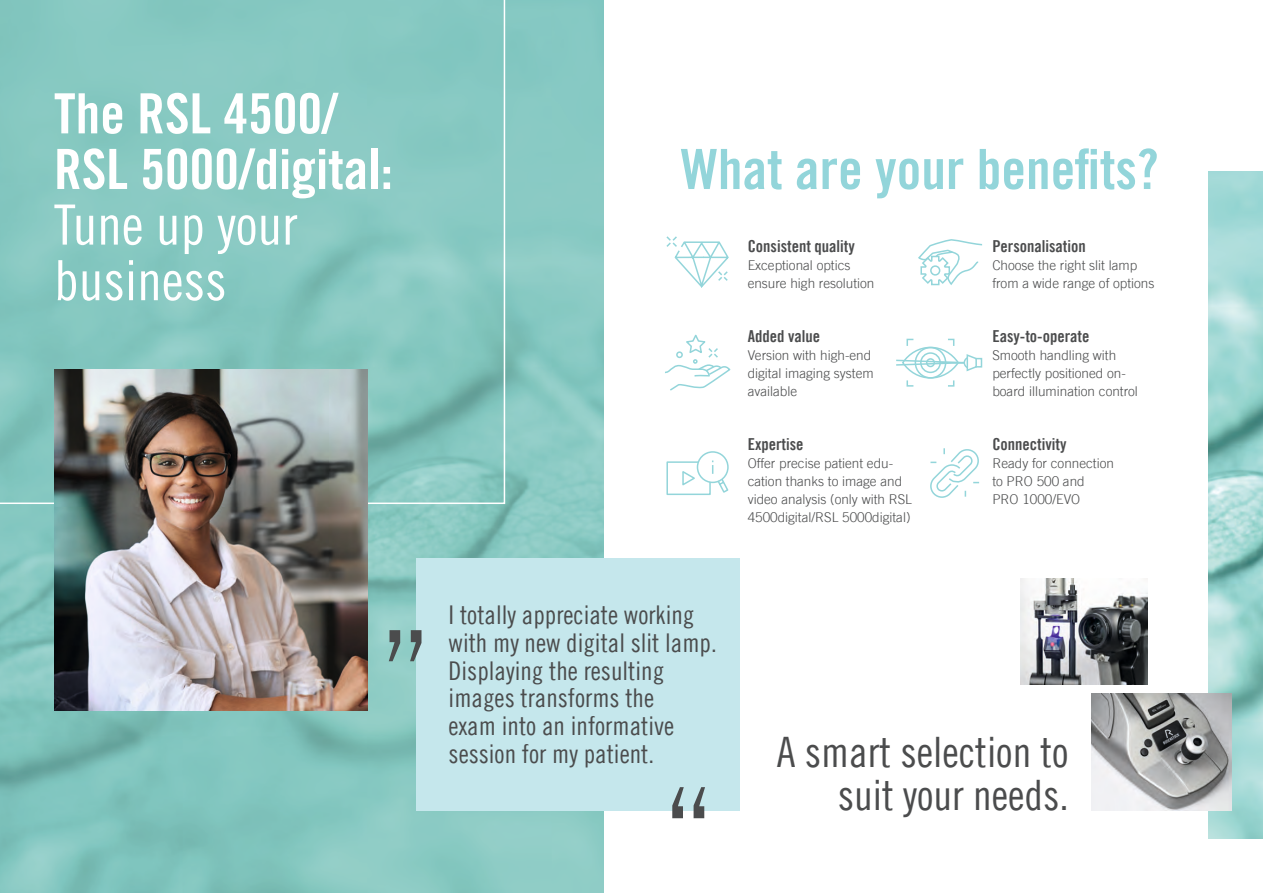
<style>
.page{position:relative;width:1263px;height:893px;background:#fff}
.page>*{position:absolute;margin:0;border:0;box-sizing:border-box;transform-origin:0 0}
.t1{font:127.5px "Trade Gothic LT Cond Eighteen";color:#4b4c4d}
.t2{font:55.5px/55.7px "Trade Gothic LT Bold Cond Twenty";color:#fff}
.t3{font:55.5px "Trade Gothic LT Bold Cond Twenty";color:#93d5da}
.t4{font:55.5px/55.7px "Trade Gothic LT Cond Eighteen";color:#fff}
.t5{font:42px/43.2px "Trade Gothic LT Cond Eighteen";color:#4b4c4d;text-align:right}
.t6{font:25.95px/27.8px "Trade Gothic LT Cond Eighteen";color:#4b4c4d}
.t7{font:16.5px "Trade Gothic LT Bold Cond Twenty";color:#4b4c4d}
.t8{font:300 13.5px/18px "Trade Gothic LT";color:#4b4c4d}
</style>
<div class="page">
<img style="left:0;top:0;width:603px;height:893px">
<div style="left:417px;top:558px;width:323px;height:252px;background:#c5e7ec"></div>
<img style="left:1209px;top:171px;width:54px;height:668px">
<svg style="left:0;top:0;width:505px;height:504px;background:#86c7c0"></svg>
<img style="left:54px;top:369px;width:313px;height:342px">
<svg style="left:930px;top:448px;width:50px;height:50px"></svg>
<svg style="left:918px;top:239px;width:65px;height:47px"></svg>
<svg style="left:665px;top:334px;width:66px;height:57px"></svg>
<div style="left:666px;top:461px;width:45px;height:34px;background:#fff;border:2px solid #93d5da"></div>
<div style="left:697px;top:452px;width:31px;height:30px;background:#fff;border-radius:50%"></div>
<div style="left:697px;top:451px;width:32px;height:32px;border:2px solid #93d5da;border-radius:50%"></div>
<svg style="left:682px;top:471px;width:13px;height:15px"></svg>
<svg style="left:712px;top:460px;width:17px;height:33px"></svg>
<svg style="left:666px;top:236px;width:63px;height:52px"></svg>
<div style="left:975px;top:358px;width:7px;height:10px;border:2px solid #93d5da"></div>
<svg style="left:896px;top:338px;width:82px;height:49px"></svg>
<img style="left:1021px;top:579px;width:126px;height:105px">
<img style="left:1092px;top:693px;width:139px;height:117px">
<h2 class="t2" style="left:54px;top:85px;width:340px">The RSL 4500/<br>RSL 5000/digital:</h2>
<h2 class="t4" style="left:54px;top:196px;width:245px">Tune up your business</h2>
<h2 class="t3" style="left:681px;top:135px;width:479px">What are your benefits?</h2>
<p class="t7" style="left:748px;top:236px;width:109px">Consistent quality</p>
<p class="t8" style="left:748px;top:256px;width:128px">Exceptional optics ensure high resolution</p>
<p class="t7" style="left:748px;top:326px;width:74px">Added value</p>
<p class="t8" style="left:748px;top:346px;width:127px">Version with high-end digital imaging system available</p>
<p class="t7" style="left:748px;top:434px;width:57px">Expertise</p>
<p class="t8" style="left:748px;top:454px;width:166px">Offer precise patient edu&shy;cation thanks to image and video analysis (only with RSL<br>4500digital/RSL 5000digital)</p>
<p class="t7" style="left:992px;top:236px;width:95px">Personalisation</p>
<p class="t8" style="left:992px;top:256px;width:164px">Choose the right slit lamp from a wide range of options</p>
<p class="t7" style="left:992px;top:326px;width:99px">Easy-to-operate</p>
<p class="t8" style="left:992px;top:346px;width:147px">Smooth handling with perfectly positioned on&shy;board illumination control</p>
<p class="t7" style="left:992px;top:434px;width:76px">Connectivity</p>
<p class="t8" style="left:992px;top:454px;width:123px">Ready for connection to PRO 500 and<br>PRO 1000/EVO</p>
<h1 class="t1" style="left:381px;top:521px;width:51px">„</h1>
<h3 class="t6" style="left:449px;top:601px;width:270px">I totally appreciate working with my new digital slit lamp.<br>Displaying the resulting images transforms the<br>exam into an informative session for my patient.</h3>
<h1 class="t1" style="left:663px;top:759px;width:51px">“</h1>
<h3 class="t5" style="left:777px;top:730px;width:293px">A smart selection to suit your needs.</h3>
</div>
